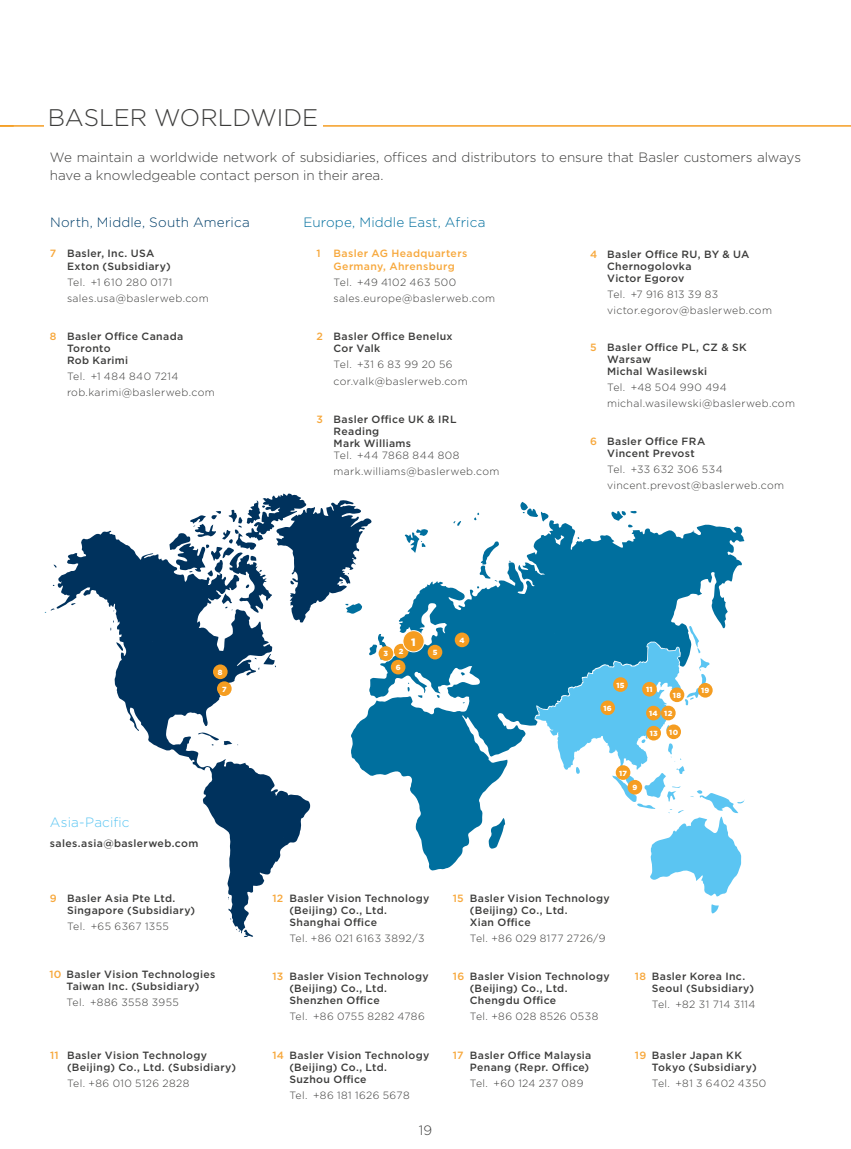
<style>
.page{position:relative;width:851px;height:1149px;background:#fff}
.page>*{position:absolute;margin:0;border:0;box-sizing:border-box;transform-origin:0 0}
.t1{font:300 24px "Gotham";letter-spacing:-.005em;color:#3c3c3b}
.t2{font:300 13.5px/18px "Gotham";letter-spacing:-.005em;color:#3c3c3b}
.t3{font:300 13.5px "Gotham";letter-spacing:.015em;color:#003f6a}
.t4{font:300 13.5px "Gotham";letter-spacing:.01em;color:#006f9e}
.t5{font:300 13.5px "Gotham";letter-spacing:.005em;color:#5bc5f2}
.t6{font:900 10.8px "Gotham";color:#fff}
.t7{font:500 10.5px/12px "Gotham";letter-spacing:.03em;color:#3c3c3b}
.t8{font:300 10.5px/16.2px "Gotham";letter-spacing:.035em;color:#3c3c3b}
.t9{font:500 10.5px/12px "Gotham";letter-spacing:.035em;color:#f7a83c;text-align:center}
.t10{font:900 7.35px "Gotham";letter-spacing:.04em;color:#fff}
.s1{color:#f7a83c}
</style>
<div class="page">
<hr style="left:0;top:125px;width:850px;height:1px;background:#f59d21">
<div style="left:44px;top:91px;width:278px;height:41px;background:#fff"></div>
<svg style="left:57px;top:530px;width:253px;height:398px"></svg>
<svg style="left:116px;top:642px;width:7px;height:8px"></svg>
<svg style="left:198px;top:732px;width:40px;height:13px"></svg>
<svg style="left:110px;top:620px;width:4px;height:10px"></svg>
<svg style="left:254px;top:653px;width:22px;height:16px"></svg>
<svg style="left:236px;top:928px;width:17px;height:8px"></svg>
<svg style="left:611px;top:511px;width:25px;height:9px"></svg>
<svg style="left:474px;top:512px;width:5px;height:8px"></svg>
<svg style="left:520px;top:501px;width:29px;height:19px"></svg>
<svg style="left:169px;top:493px;width:202px;height:129px"></svg>
<svg style="left:351px;top:520px;width:393px;height:350px;fill:#006f9e"></svg>
<svg style="left:711px;top:904px;width:7px;height:9px"></svg>
<svg style="left:535px;top:625px;width:209px;height:271px"></svg>
<div style="left:213px;top:664px;width:14px;height:15px;background:#f59d21;border-radius:50%"></div>
<div style="left:217px;top:681px;width:15px;height:14px;background:#f59d21;border-radius:50%"></div>
<div style="left:391px;top:659px;width:14px;height:15px;background:#f59d21;border-radius:50%"></div>
<div style="left:378px;top:646px;width:15px;height:14px;background:#f59d21;border-radius:50%"></div>
<div style="left:394px;top:643px;width:14px;height:15px;background:#f59d21;border-radius:50%"></div>
<div style="left:427px;top:644px;width:15px;height:15px;background:#f59d21;border-radius:50%"></div>
<div style="left:454px;top:632px;width:15px;height:15px;background:#f59d21;border-radius:50%"></div>
<div style="left:403px;top:630px;width:21px;height:21px;background:#f59d21;border-radius:50%"></div>
<div style="left:402px;top:630px;width:22px;height:22px;border:1px solid #fff;border-radius:50%"></div>
<div style="left:698px;top:682px;width:14px;height:15px;background:#f59d21;border-radius:50%"></div>
<div style="left:615px;top:765px;width:15px;height:14px;background:#f59d21;border-radius:50%"></div>
<div style="left:666px;top:724px;width:15px;height:15px;background:#f59d21;border-radius:50%"></div>
<div style="left:646px;top:725px;width:15px;height:15px;background:#f59d21;border-radius:50%"></div>
<div style="left:600px;top:700px;width:15px;height:15px;background:#f59d21;border-radius:50%"></div>
<div style="left:613px;top:677px;width:14px;height:14px;background:#f59d21;border-radius:50%"></div>
<div style="left:646px;top:705px;width:14px;height:15px;background:#f59d21;border-radius:50%"></div>
<div style="left:642px;top:681px;width:14px;height:15px;background:#f59d21;border-radius:50%"></div>
<div style="left:661px;top:705px;width:14px;height:15px;background:#f59d21;border-radius:50%"></div>
<div style="left:627px;top:779px;width:15px;height:15px;background:#f59d21;border-radius:50%"></div>
<div style="left:669px;top:687px;width:15px;height:15px;background:#f59d21;border-radius:50%"></div>
<h1 class="t1" style="left:48px;top:102px;width:272px">BASLER WORLDWIDE</h1>
<p class="t2" style="left:50px;top:148px;width:752px">We maintain a worldwide network of subsidiaries, offices and distributors to ensure that Basler customers always have a knowledgeable contact person in their area.</p>
<p class="t3" style="left:50px;top:214px;width:201px">North, Middle, South America</p>
<p class="t7" style="left:67px;top:247px;width:105px;text-indent:-17px"><span class="s1">7</span> Basler, Inc. USA<br>Exton (Subsidiary)</p>
<p class="t8" style="left:67px;top:273px;width:143px">Tel. +1 610 280 0171 sales.usa@baslerweb.com</p>
<p class="t7" style="left:67px;top:330px;width:118px;text-indent:-17px"><span class="s1">8</span> Basler Office Canada<br>Toronto<br>Rob Karimi</p>
<p class="t8" style="left:67px;top:368px;width:149px">Tel. +1 484 840 7214 rob.karimi@baslerweb.com</p>
<p class="t4" style="left:303px;top:214px;width:183px">Europe, Middle East, Africa</p>
<p class="t7" style="left:607px;top:247px;width:144px;text-indent:-17px"><span class="s1">4</span> Basler Office RU, BY &amp; UA<br>Chernogolovka<br>Victor Egorov</p>
<p class="t8" style="left:607px;top:285px;width:166px">Tel. +7 916 813 39 83 victor.egorov@baslerweb.com</p>
<p class="t7" style="left:607px;top:341px;width:141px;text-indent:-17px"><span class="s1">5</span> Basler Office PL, CZ &amp; SK<br>Warsaw<br>Michal Wasilewski</p>
<p class="t8" style="left:607px;top:379px;width:189px">Tel. +48 504 990 494 michal.wasilewski@baslerweb.com</p>
<p class="t7" style="left:607px;top:434px;width:100px;text-indent:-17px"><span class="s1">6</span> Basler Office FRA<br>Vincent Prevost</p>
<p class="t8" style="left:607px;top:460px;width:178px">Tel. +33 632 306 534 vincent.prevost@baslerweb.com</p>
<p class="t9" style="left:316px;top:247px;width:152px">1 Basler AG Headquarters<br>Germany, Ahrensburg</p>
<p class="t8" style="left:333px;top:273px;width:163px">Tel. +49 4102 463 500 sales.europe@baslerweb.com</p>
<p class="t7" style="left:333px;top:330px;width:120px;text-indent:-17px"><span class="s1">2</span> Basler Office Benelux<br>Cor Valk</p>
<p class="t8" style="left:333px;top:356px;width:135px">Tel. +31 6 83 99 20 56 cor.valk@baslerweb.com</p>
<p class="t7" style="left:333px;top:413px;width:124px;text-indent:-17px"><span class="s1">3</span> Basler Office UK &amp; IRL<br>Reading<br>Mark Williams</p>
<p class="t8" style="left:333px;top:446px;width:167px">Tel. +44 7868 844 808 mark.williams@baslerweb.com</p>
<p class="t10" style="left:218px;top:667px;width:6px">8</p>
<p class="t10" style="left:222px;top:683px;width:6px">7</p>
<p class="t5" style="left:50px;top:813px;width:81px">Asia-Pacific</p>
<p class="t7" style="left:50px;top:836px;width:150px">sales.asia@baslerweb.com</p>
<p class="t7" style="left:67px;top:891px;width:130px;text-indent:-17px"><span class="s1">9</span> Basler Asia Pte Ltd.<br>Singapore (Subsidiary)</p>
<p class="t8" style="left:67px;top:917px;width:103px">Tel. +65 6367 1355</p>
<p class="t7" style="left:49px;top:967px;width:167px;text-align:center"><span class="s1">10</span> Basler Vision Technologies<br>Taiwan Inc. (Subsidiary)</p>
<p class="t8" style="left:66px;top:994px;width:114px">Tel. +886 3558 3955</p>
<p class="t7" style="left:67px;top:1048px;width:171px;text-indent:-17px"><span class="s1">11</span> Basler Vision Technology (Beijing) Co., Ltd. (Subsidiary)</p>
<p class="t8" style="left:67px;top:1074px;width:124px">Tel. +86 010 5126 2828</p>
<p class="t6" style="left:411px;top:634px;width:6px">1</p>
<p class="t10" style="left:383px;top:648px;width:6px">3</p>
<p class="t10" style="left:399px;top:646px;width:6px">2</p>
<p class="t10" style="left:432px;top:647px;width:6px">5</p>
<p class="t10" style="left:395px;top:662px;width:6px">6</p>
<p class="t10" style="left:459px;top:635px;width:7px">4</p>
<p class="t10" style="left:616px;top:679px;width:10px">15</p>
<p class="t10" style="left:603px;top:702px;width:10px">16</p>
<p class="t10" style="left:646px;top:684px;width:8px">11</p>
<p class="t10" style="left:672px;top:689px;width:10px">18</p>
<p class="t10" style="left:664px;top:708px;width:10px">12</p>
<p class="t10" style="left:649px;top:708px;width:10px">14</p>
<p class="t10" style="left:649px;top:728px;width:9px">13</p>
<p class="t10" style="left:669px;top:726px;width:10px">10</p>
<p class="t10" style="left:619px;top:767px;width:9px">17</p>
<p class="t10" style="left:632px;top:782px;width:6px">9</p>
<p class="t10" style="left:701px;top:685px;width:10px">19</p>
<p class="t7" style="left:289px;top:891px;width:141px;text-indent:-17px"><span class="s1">12</span> Basler Vision Technology (Beijing) Co., Ltd.<br>Shanghai Office</p>
<p class="t8" style="left:289px;top:929px;width:136px">Tel. +86 021 6163 3892/3</p>
<p class="t7" style="left:289px;top:969px;width:141px;text-indent:-17px"><span class="s1">13</span> Basler Vision Technology (Beijing) Co., Ltd.<br>Shenzhen Office</p>
<p class="t8" style="left:289px;top:1007px;width:137px">Tel. +86 0755 8282 4786</p>
<p class="t7" style="left:289px;top:1048px;width:141px;text-indent:-17px"><span class="s1">14</span> Basler Vision Technology (Beijing) Co., Ltd.<br>Suzhou Office</p>
<p class="t8" style="left:289px;top:1086px;width:122px">Tel. +86 181 1626 5678</p>
<p class="t2" style="left:419px;top:1120px;width:15px">19</p>
<p class="t7" style="left:469px;top:891px;width:141px;text-indent:-17px"><span class="s1">15</span> Basler Vision Technology (Beijing) Co., Ltd.<br>Xian Office</p>
<p class="t8" style="left:469px;top:929px;width:137px">Tel. +86 029 8177 2726/9</p>
<p class="t7" style="left:469px;top:969px;width:141px;text-indent:-17px"><span class="s1">16</span> Basler Vision Technology (Beijing) Co., Ltd.<br>Chengdu Office</p>
<p class="t8" style="left:469px;top:1007px;width:130px">Tel. +86 028 8526 0538</p>
<p class="t7" style="left:452px;top:1048px;width:140px;text-align:right"><span class="s1">17</span> Basler Office Malaysia<br>Penang (Repr. Office)</p>
<p class="t8" style="left:469px;top:1074px;width:115px">Tel. +60 124 237 089</p>
<p class="t7" style="left:651px;top:969px;width:104px;text-indent:-17px"><span class="s1">18</span> Basler Korea Inc.<br>Seoul (Subsidiary)</p>
<p class="t8" style="left:651px;top:995px;width:105px">Tel. +82 31 714 3114</p>
<p class="t7" style="left:651px;top:1048px;width:106px;text-indent:-17px"><span class="s1">19</span> Basler Japan KK<br>Tokyo (Subsidiary)</p>
<p class="t8" style="left:651px;top:1074px;width:116px">Tel. +81 3 6402 4350</p>
</div>
